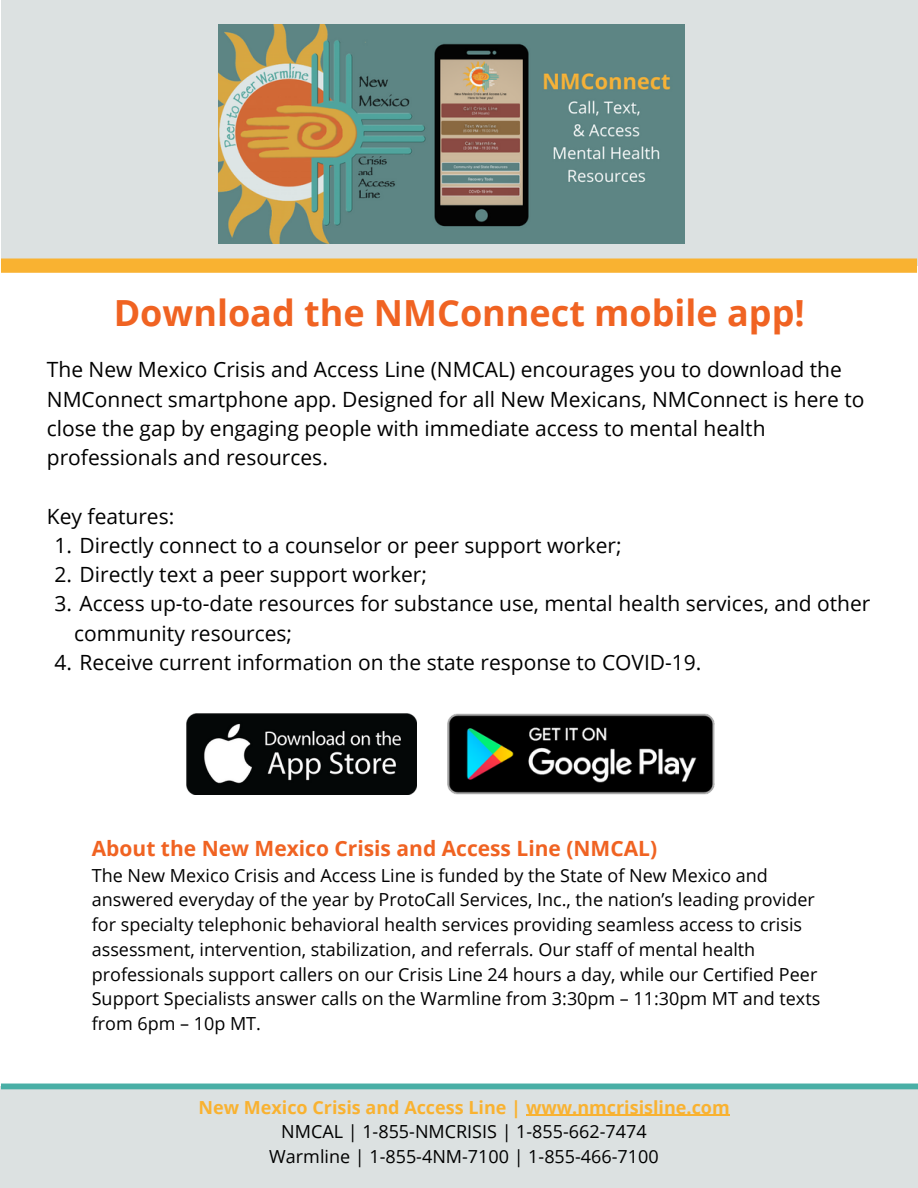
<style>
.page{position:relative;width:918px;height:1188px;background:#fff}
.page>*{position:absolute;margin:0;border:0;box-sizing:border-box;transform-origin:0 0}
.t1{font:700 36px "Open Sans";color:#f06322}
.t2{font:21px/29.2px "Open Sans";color:#000}
.t3{font:700 21px "Open Sans";color:#f06322}
.t4{font:18px/24.8px "Open Sans";color:#000}
.t5{font:700 18px "Open Sans";color:#f9b231}
</style>
<div class="page">
<div style="left:1px;top:0;width:917px;height:266px;background:#dce1e1"></div>
<img style="left:219px;top:25px;width:465px;height:219px">
<svg style="left:1px;top:259px;width:916px;height:14px;background:#f9b334"></svg>
<img style="left:187px;top:714px;width:229px;height:81px">
<img style="left:448px;top:714px;width:267px;height:81px">
<div style="left:0;top:1086px;width:917px;height:102px;background:#dce1e1"></div>
<hr style="left:526px;top:1115px;width:204px;height:1px;background:#f9b231">
<div style="left:1px;top:1084px;width:917px;height:5px;background:#49afa6"></div>
<h1 class="t1" style="left:114px;top:288px;width:693px">Download the NMConnect mobile app!</h1>
<p class="t2" style="left:47px;top:355px;width:819px">The New Mexico Crisis and Access Line (NMCAL) encourages you to download the NMConnect smartphone app. Designed for all New Mexicans, NMConnect is here to close the gap by engaging people with immediate access to mental health professionals and resources.</p>
<p class="t2" style="left:47px;top:501px;width:129px">Key features:</p>
<p class="t2" style="left:55px;top:530px;width:569px">1. Directly connect to a counselor or peer support worker;</p>
<p class="t2" style="left:55px;top:559px;width:374px">2. Directly text a peer support worker;</p>
<p class="t2" style="left:74px;top:589px;width:798px;text-indent:-20px">3. Access up-to-date resources for substance use, mental health services, and other community resources;</p>
<p class="t2" style="left:55px;top:647px;width:649px">4. Receive current information on the state response to COVID-19.</p>
<p class="t3" style="left:92px;top:833px;width:567px">About the New Mexico Crisis and Access Line (NMCAL)</p>
<p class="t4" style="left:92px;top:862px;width:730px">The New Mexico Crisis and Access Line is funded by the State of New Mexico and answered everyday of the year by ProtoCall Services, Inc., the nation’s leading provider for specialty telephonic behavioral health services providing seamless access to crisis assessment, intervention, stabilization, and referrals. Our staff of mental health professionals support callers on our Crisis Line 24 hours a day, while our Certified Peer Support Specialists answer calls on the Warmline from 3:30pm – 11:30pm MT and texts from 6pm – 10p MT.</p>
<p class="t5" style="left:199px;top:1094px;width:533px">New Mexico Crisis and Access Line | www.nmcrisisline.com</p>
<p class="t4" style="left:269px;top:1119px;width:391px;text-align:center">NMCAL | 1-855-NMCRISIS | 1-855-662-7474<br>Warmline | 1-855-4NM-7100 | 1-855-466-7100</p>
</div>
